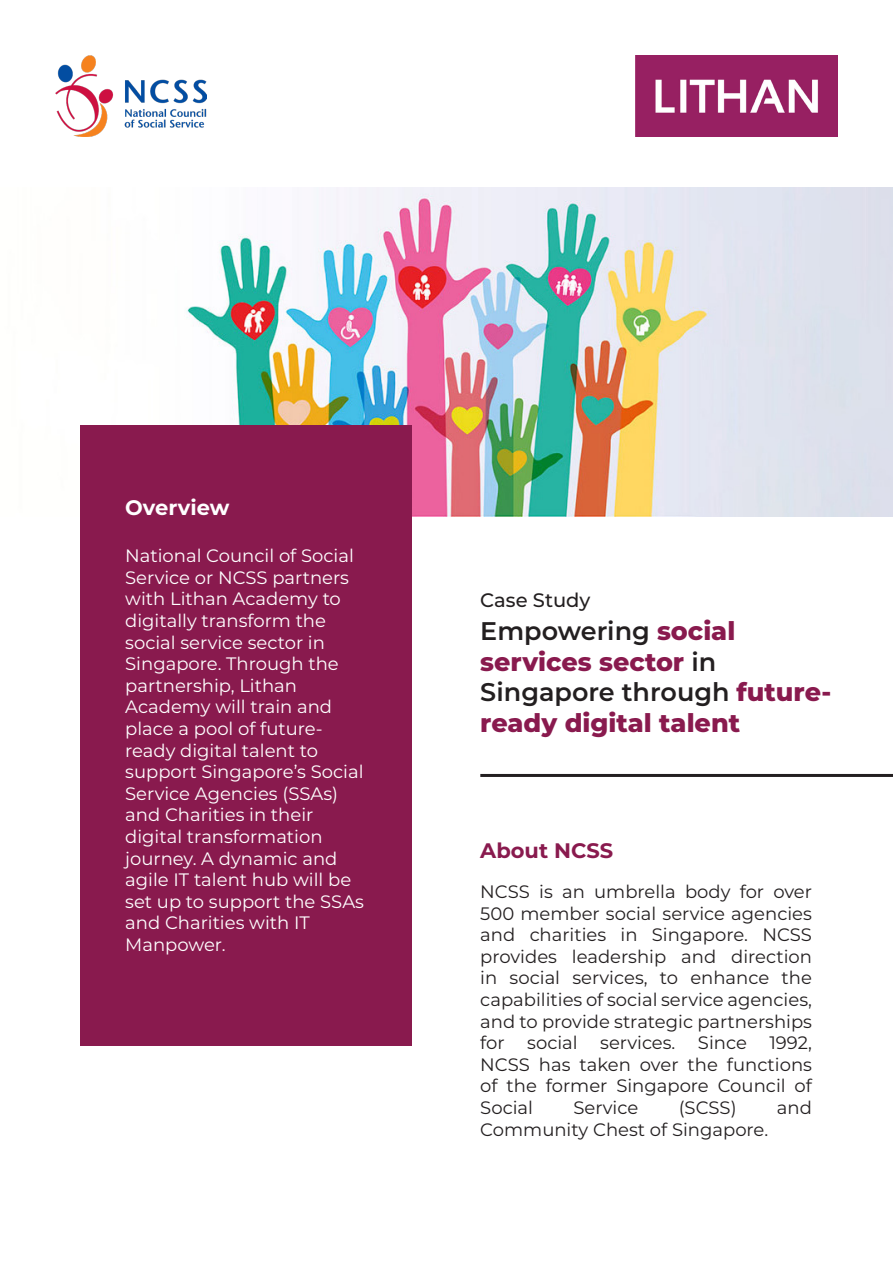
<style>
.page{position:relative;width:893px;height:1263px;background:#fff}
.page>*{position:absolute;margin:0;border:0;box-sizing:border-box;transform-origin:0 0}
.t1{font:600 25.5px "Montserrat";color:#231f20}
.t2{font:800 25.5px "Montserrat";color:#891a4e}
.t3{font:700 21px "Montserrat";color:#891a4e}
.t4{font:700 21px "Montserrat";color:#fff}
.t5{font:500 19.5px "Montserrat";color:#231f20}
.t6{font:18px/21.6px "Montserrat";color:#fff}
.t7{font:18px/21.6px "Montserrat";color:#231f20}
.s1{font-weight:800;color:#891a4e}
.s2{font-weight:600;color:#231f20}
</style>
<div class="page">
<img style="left:635px;top:55px;width:202px;height:81px">
<img style="left:80px;top:187px;width:813px;height:330px">
<div style="left:81px;top:425px;width:331px;height:621px;background:#891a4e"></div>
<hr style="left:480px;top:774px;width:413px;height:3px;background:#231f20">
<img style="left:55px;top:55px;width:151px;height:81px">
<p class="t4" style="left:125px;top:493px;width:106px">Overview</p>
<p class="t6" style="left:125px;top:544px;width:230px">National Council of Social<br>Service or NCSS partners with Lithan Academy to digitally transform the</p>
<p class="t6" style="left:125px;top:631px;width:215px">social service sector in<br>Singapore. Through the partnership, Lithan</p>
<p class="t6" style="left:125px;top:695px;width:208px">Academy will train and place a pool of future-</p>
<p class="t6" style="left:125px;top:739px;width:240px">ready digital talent to support Singapore’s Social<br>Service Agencies (SSAs) and Charities in their</p>
<p class="t6" style="left:125px;top:825px;width:240px">digital transformation journey. A dynamic and agile IT talent hub will be set up to support the SSAs and Charities with IT</p>
<p class="t6" style="left:125px;top:933px;width:102px">Manpower.</p>
<p class="t5" style="left:480px;top:586px;width:112px">Case Study</p>
<p class="t1" style="left:480px;top:613px;width:256px">Empowering <span class="s1">social</span></p>
<p class="t2" style="left:480px;top:643px;width:237px">services sector <span class="s2">in</span></p>
<p class="t1" style="left:480px;top:674px;width:352px">Singapore through <span class="s1">future-</span></p>
<p class="t2" style="left:480px;top:704px;width:261px">ready digital talent</p>
<p class="t3" style="left:480px;top:835px;width:134px">About NCSS</p>
<p class="t7" style="left:480px;top:880px;width:333px">NCSS is an umbrella body for over<br>500 member social service agencies</p>
<p class="t7" style="left:480px;top:923px;width:333px">and charities in Singapore. NCSS provides leadership and direction</p>
<p class="t7" style="left:480px;top:966px;width:333px">in social services, to enhance the</p>
<p class="t7" style="left:480px;top:988px;width:333px">capabilities of social service agencies,</p>
<p class="t7" style="left:480px;top:1010px;width:333px">and to provide strategic partnerships</p>
<p class="t7" style="left:480px;top:1031px;width:333px">for social services. Since 1992,</p>
<p class="t7" style="left:480px;top:1053px;width:333px">NCSS has taken over the functions of the former Singapore Council of</p>
<p class="t7" style="left:480px;top:1096px;width:54px">Social</p>
<p class="t7" style="left:573px;top:1096px;width:66px">Service</p>
<p class="t7" style="left:679px;top:1096px;width:59px">(SCSS)</p>
<p class="t7" style="left:777px;top:1096px;width:37px">and</p>
<p class="t7" style="left:480px;top:1118px;width:289px">Community Chest of Singapore.</p>
</div>
